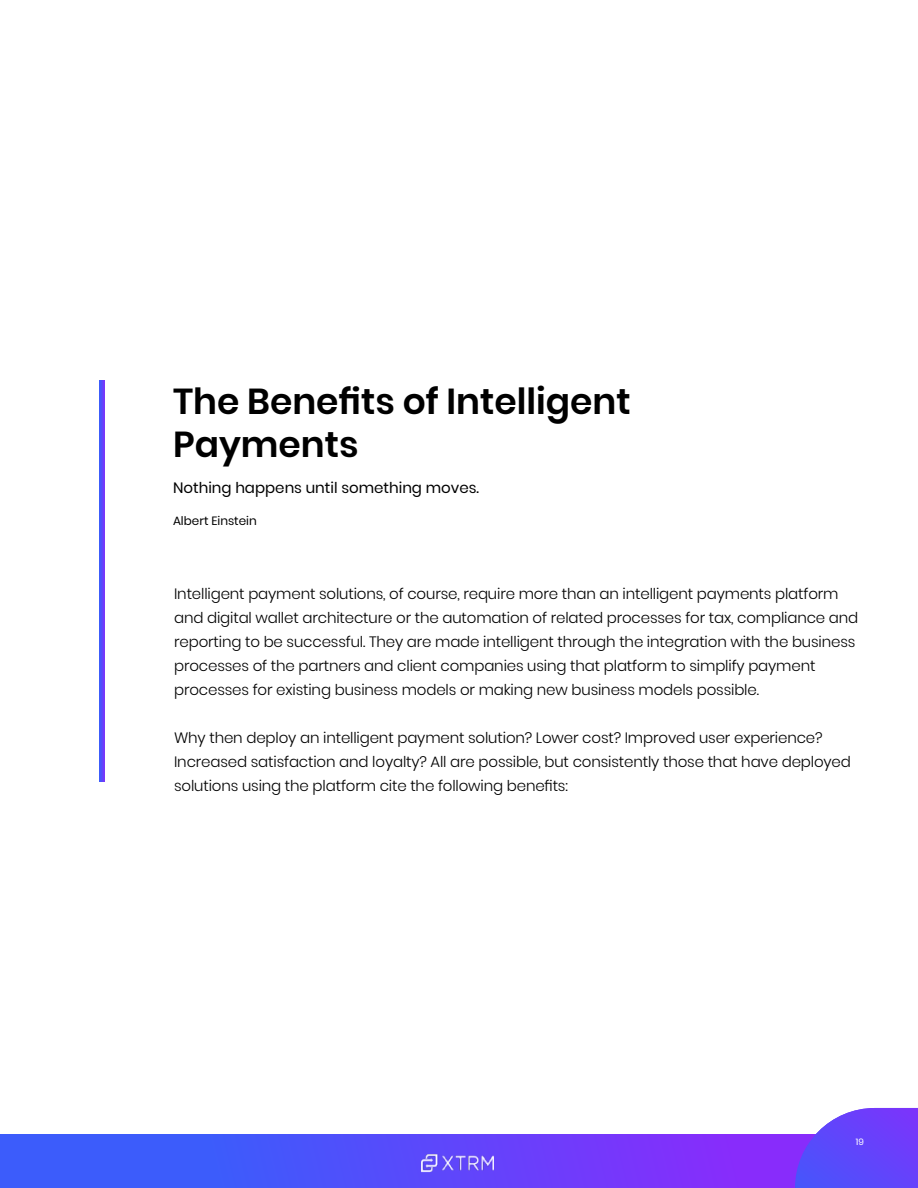
<style>
.page{position:relative;width:918px;height:1188px;background:#fff}
.page>*{position:absolute;margin:0;border:0;box-sizing:border-box;transform-origin:0 0}
.t1{font:600 36px/43.2px "Poppins";color:#000}
.t2{font:300 15px/24px "Poppins";letter-spacing:-.01em;color:#000}
.t3{font:15px "Poppins";color:#000}
.t4{font:12px "Poppins";color:#000}
.t5{font:9px "Poppins";color:#fff}
.s1{font-weight:600;font-size:12px}
</style>
<div class="page">
<div style="left:0;top:1134px;width:865px;height:54px;background:linear-gradient(to right,#2c66fb,#9126fb)"></div>
<svg style="left:795px;top:1108px;width:123px;height:80px;background:#7356fb"></svg>
<img style="left:421px;top:1153px;width:73px;height:19px">
<svg style="left:100px;top:380px;width:5px;height:402px;background:#6045fb"></svg>
<h1 class="t1" style="left:173px;top:380px;width:459px">The Benefits of Intelligent<br>Payments</h1>
<p class="t3" style="left:173px;top:479px;width:308px">Nothing happens until something moves.</p>
<p class="t4" style="left:173px;top:514px;width:85px">Albert Einstein</p>
<p class="t2" style="left:174px;top:582px;width:686px">Intelligent payment solutions, of course, require more than an intelligent payments platform and digital wallet architecture or the automation of related processes for tax, compliance and reporting to be successful. They are made intelligent through the integration with the business processes of the partners and client companies using that platform to simplify payment processes for existing business models or making new business models possible.</p>
<p class="t2" style="left:174px;top:726px;width:678px">Why then deploy an intelligent payment solution? Lower cost? Improved user experience?<br>Increased satisfaction and loyalty? All are possible, but consistently those that have deployed solutions using the platform cite the following benefits:</p>
<p class="t5" style="left:856px;top:1136px;width:10px">1 9<span class="s1">2</span></p>
</div>
